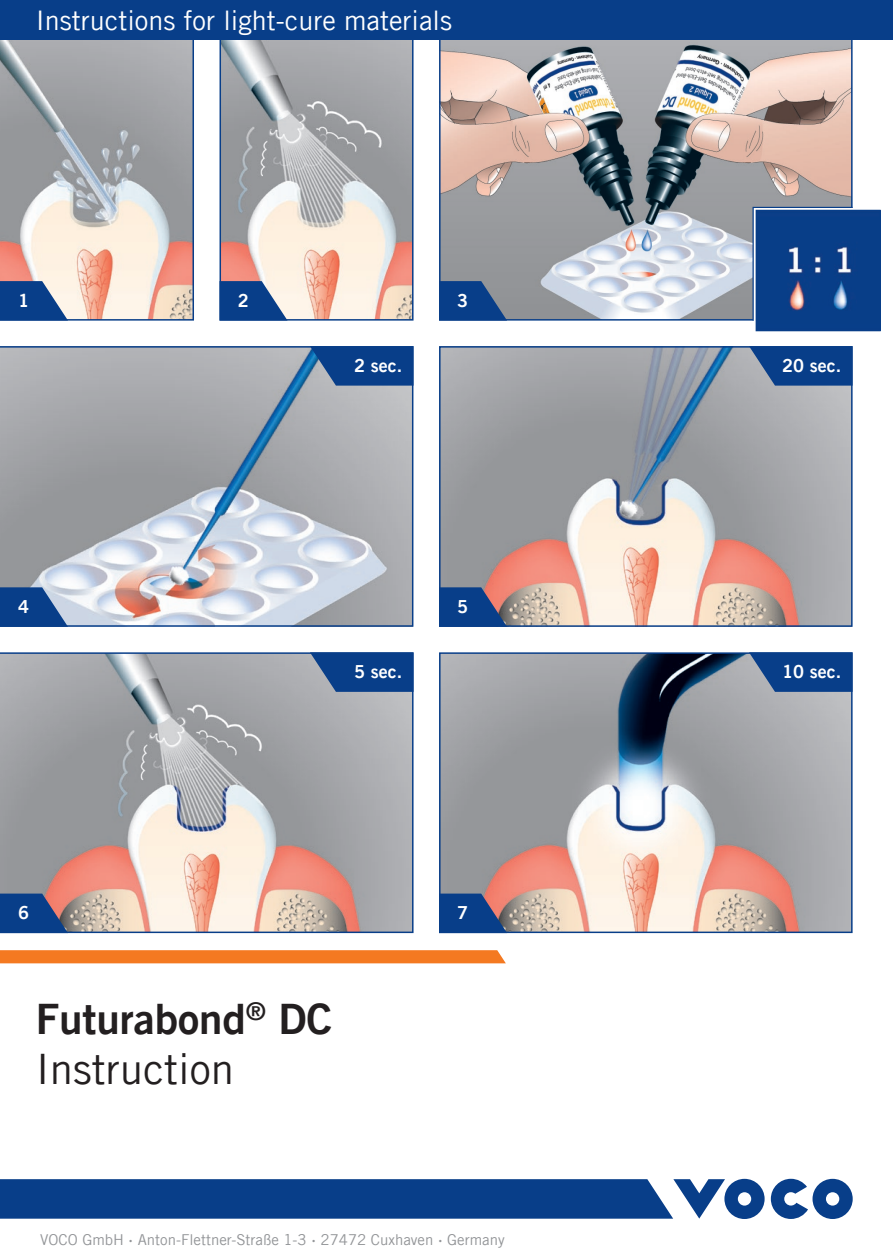
<style>
.page{position:relative;width:893px;height:1259px;background:#fff}
.page>*{position:absolute;margin:0;border:0;box-sizing:border-box;transform-origin:0 0}
.t1{font:42px "Trade Gothic LT Com Bd 2";color:#231f20}
.t2{font:42px "Trade Gothic LT Com";color:#231f20}
.t3{font:27px "Trade Gothic LT Com";color:#fff}
.t4{font:18px "Trade Gothic LT Com Bd 2";color:#fff}
.t5{font:15px "Trade Gothic LT Com";color:#939598}
.s1{font-family:"Trade Gothic LT Com Bd 2"}
</style>
<div class="page">
<svg style="left:771px;top:1178px;width:82px;height:41px"></svg>
<svg style="left:0;top:1178px;width:765px;height:41px;background:#215295"></svg>
<svg style="left:0;top:950px;width:506px;height:13px;background:#f47c26"></svg>
<svg style="left:0;top:39px;width:194px;height:281px;background:#bbb4b2"></svg>
<svg style="left:0;top:281px;width:68px;height:39px;background:#37619b"></svg>
<img style="left:223px;top:39px;width:188px;height:278px">
<div style="left:220px;top:14px;width:194px;height:306px;border:2px solid #083e89"></div>
<svg style="left:220px;top:281px;width:68px;height:40px;background:#39629b"></svg>
<img style="left:442px;top:39px;width:408px;height:278px">
<svg style="left:439px;top:281px;width:68px;height:40px;background:#224e8c"></svg>
<svg style="left:0;top:652px;width:414px;height:281px;background:#b6adad"></svg>
<svg style="left:310px;top:652px;width:104px;height:40px;background:#1e4d8f"></svg>
<img style="left:442px;top:655px;width:408px;height:275px">
<div style="left:439px;top:652px;width:414px;height:281px;border:2px solid #083e89"></div>
<svg style="left:439px;top:893px;width:68px;height:40px;background:#2e4a83"></svg>
<svg style="left:749px;top:652px;width:104px;height:40px;background:#1e4d8f"></svg>
<svg style="left:0;top:893px;width:68px;height:40px;background:#2e4a83"></svg>
<img style="left:442px;top:349px;width:408px;height:275px">
<div style="left:439px;top:346px;width:414px;height:281px;border:2px solid #083e89"></div>
<svg style="left:439px;top:587px;width:68px;height:40px;background:#2d4983"></svg>
<svg style="left:748px;top:179px;width:133px;height:206px"></svg>
<svg style="left:0;top:346px;width:413px;height:281px;background:#aeb2b9"></svg>
<svg style="left:310px;top:346px;width:104px;height:39px;background:#194b8e"></svg>
<svg style="left:0;top:587px;width:68px;height:40px;background:#2e5b9a"></svg>
<div style="left:0;top:0;width:893px;height:39px;background:#083e89"></div>
<h2 class="t3" style="left:36px;top:4px;width:418px">Instructions for light-cure materials</h2>
<p class="t4" style="left:18px;top:289px;width:12px">1</p>
<p class="t4" style="left:238px;top:289px;width:12px">2</p>
<p class="t4" style="left:457px;top:289px;width:12px">3</p>
<p class="t4" style="left:354px;top:354px;width:49px">2 sec.</p>
<p class="t4" style="left:782px;top:354px;width:60px">20 sec.</p>
<p class="t4" style="left:18px;top:595px;width:12px">4</p>
<p class="t4" style="left:354px;top:660px;width:49px">5 sec.</p>
<p class="t4" style="left:457px;top:595px;width:12px">5</p>
<p class="t4" style="left:18px;top:902px;width:12px">6</p>
<h1 class="t1" style="left:36px;top:992px;width:298px">Futurabond<sup>®</sup> DC</h1>
<h1 class="t2" style="left:36px;top:1044px;width:200px">Instruction</h1>
<p class="t4" style="left:457px;top:902px;width:12px">7</p>
<p class="t5" style="left:40px;top:1230px;width:466px">VOCO GmbH <span class="s1">·</span> Anton-Flettner-Straße 1-3 <span class="s1">·</span> 27472 Cuxhaven <span class="s1">·</span> Germany</p>
<p class="t4" style="left:782px;top:660px;width:60px">10 sec.</p>
</div>
